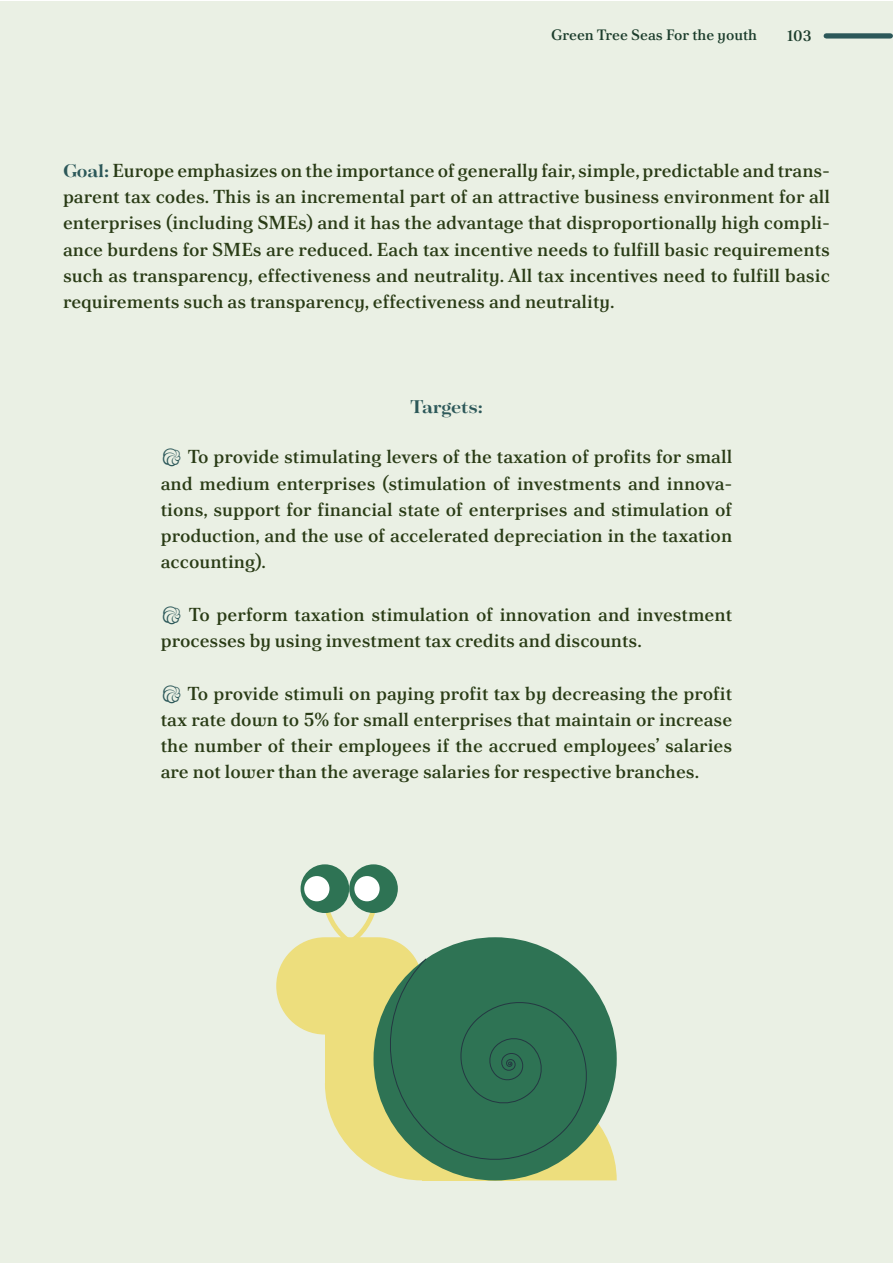
<style>
.page{position:relative;width:893px;height:1263px;background:#fff}
.page>*{position:absolute;margin:0;border:0;box-sizing:border-box;transform-origin:0 0}
.t1{font:700 20.25px "Tenez";letter-spacing:-.005em;color:#2c5859}
.Paragraf{font:18.75px/26.2px "Poltawski Nowy";color:#293b15;text-align:justify}
.t2{font:15px "Poltawski Nowy";color:#1c3d2c}
.s1{font-family:"Tenez";font-weight:700;font-size:20.25px;color:#2c5859}
</style>
<div class="page">
<hr style="left:0;top:0;width:1px;height:1263px;background:#eaf0e4">
<div style="left:0;top:1px;width:893px;height:1262px;background:#eaf0e4"></div>
<div style="left:826px;top:33px;width:64px;height:6px;background:#2c5859"></div>
<div style="left:325px;top:986px;width:97px;height:97px;background:#edde7d"></div>
<div style="left:422px;top:1083px;width:97px;height:97px;background:#edde7d"></div>
<svg style="left:519px;top:1083px;width:98px;height:97px"></svg>
<svg style="left:325px;top:1083px;width:97px;height:97px"></svg>
<svg style="left:276px;top:889px;width:139px;height:145px"></svg>
<div style="left:301px;top:864px;width:48px;height:49px;background:#2e7354;border-radius:50%"></div>
<div style="left:349px;top:864px;width:49px;height:49px;background:#2e7354;border-radius:50%"></div>
<div style="left:354px;top:876px;width:26px;height:25px;background:#fff;border-radius:50%"></div>
<div style="left:304px;top:876px;width:25px;height:25px;background:#fff;border-radius:50%"></div>
<div style="left:373px;top:937px;width:244px;height:243px;background:#2e7354;border-radius:50%"></div>
<svg style="left:378px;top:957px;width:217px;height:213px"></svg>
<p class="t2" style="left:551px;top:24px;width:208px">Green Tree Seas For the youth</p>
<p class="t2" style="left:787px;top:25px;width:26px">103</p>
<p class="Paragraf" style="left:63px;top:157px;width:768px"><span class="s1">Goal:</span> Europe emphasizes on the importance of generally fair, simple, predictable and trans&shy;parent tax codes. This is an incremental part of an attractive business environment for all enterprises (including SMEs) and it has the advantage that disproportionally high compli&shy;ance burdens for SMEs are reduced. Each tax incentive needs to fulfill basic requirements such as transparency, effectiveness and neutrality. All tax incentives need to fulfill basic requirements such as transparency, effectiveness and neutrality.</p>
<p class="t1" style="left:410px;top:392px;width:74px">Targets:</p>
<p class="Paragraf" style="left:161px;top:443px;width:573px;text-indent:27px">To provide stimulating levers of the taxation of profits for small and medium enterprises (stimulation of investments and innova&shy;tions, support for financial state of enterprises and stimulation of production, and the use of accelerated depreciation in the taxation accounting).</p>
<p class="Paragraf" style="left:161px;top:601px;width:573px;text-indent:28px">To perform taxation stimulation of innovation and investment processes by using investment tax credits and discounts.</p>
<p class="Paragraf" style="left:161px;top:680px;width:573px;text-indent:27px">To provide stimuli on paying profit tax by decreasing the profit tax rate down to 5% for small enterprises that maintain or increase the number of their employees if the accrued employees’ salaries are not lower than the average salaries for respective branches.</p>
</div>
